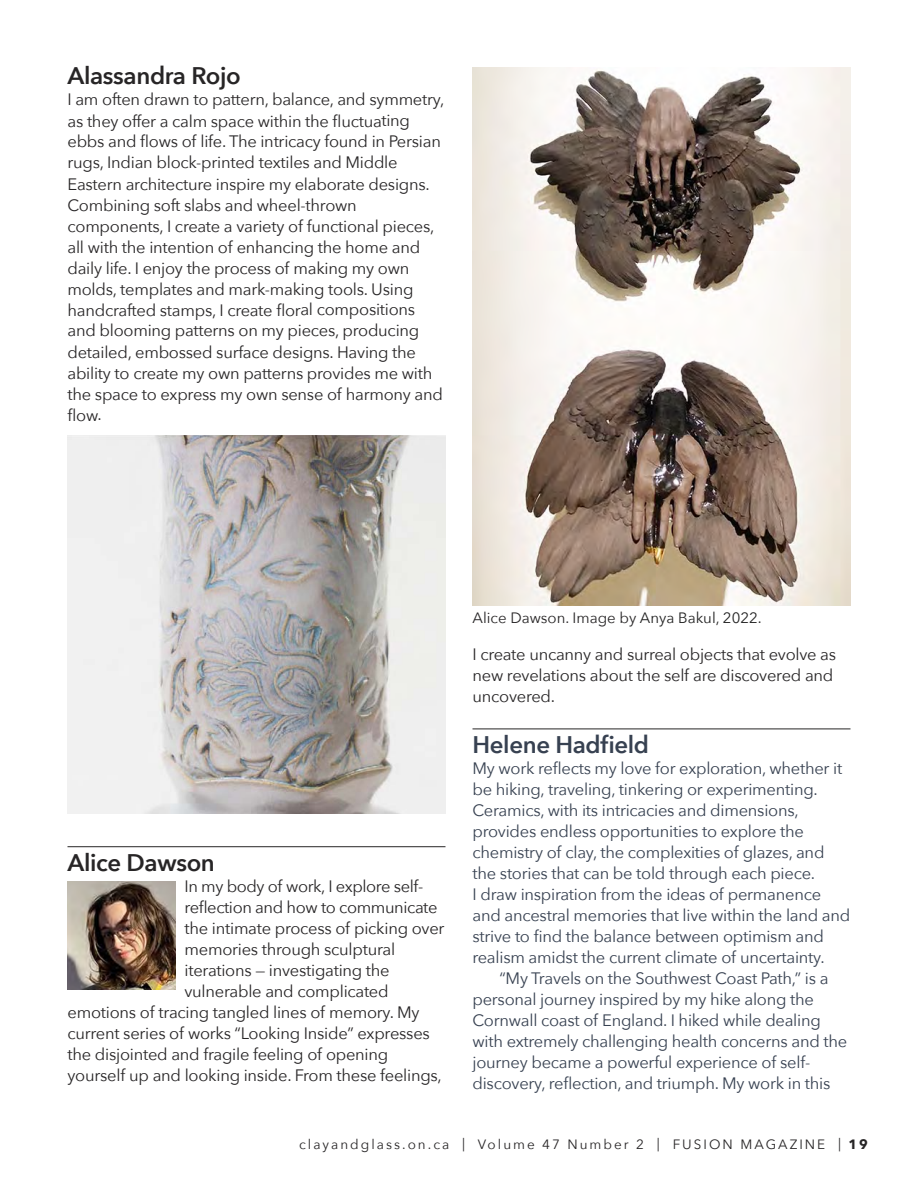
<style>
.page{position:relative;width:918px;height:1188px;background:#fff}
.page>*{position:absolute;margin:0;border:0;box-sizing:border-box;transform-origin:0 0}
.t1{font:600 24px "Avenir Next";letter-spacing:-.015em;color:#272526}
.t2{font:600 24px "Avenir Next";letter-spacing:-.015em;color:#374151}
.t3{font:16.5px/21px "Avenir Next";letter-spacing:-.015em;color:#272526}
.t4{font:16.5px/21px "Avenir Next";letter-spacing:-.015em;color:#374151}
.t5{font:15px "Avenir Next";color:#272526}
.t6{font:13.5px "Avenir Next";letter-spacing:.15em;color:#272526}
.s1{color:#222}
.s2{font-weight:700}
</style>
<div class="page">
<hr style="left:68px;top:846px;width:378px;height:1px;background:#272526">
<hr style="left:473px;top:729px;width:378px;height:1px;background:#272526">
<img style="left:68px;top:436px;width:378px;height:378px">
<img style="left:473px;top:68px;width:378px;height:538px">
<img style="left:68px;top:881px;width:108px;height:108px">
<p class="t1" style="left:68px;top:60px;width:175px">Alassandra Rojo</p>
<p class="t3" style="left:67px;top:90px;width:378px">I am often drawn to pattern, balance, and symmetry, as they offer a calm space within the fluctuating ebbs and flows of life. The intricacy found in Persian rugs, Indian block-printed textiles and Middle Eastern architecture inspire my elaborate designs.<br>Combining soft slabs and wheel-thrown components, I create a variety of functional pieces, all with the intention of enhancing the home and daily life. I enjoy the process of making my own molds, templates and mark-making tools. Using handcrafted stamps, I create floral compositions and blooming patterns on my pieces, producing detailed, embossed surface designs. Having the ability to create my own patterns provides me with the space to express my own sense of harmony and flow.</p>
<p class="t1" style="left:68px;top:847px;width:149px">Alice Dawson</p>
<p class="t3" style="left:184px;top:876px;width:240px">In my body of work, I explore self-</p>
<p class="t3" style="left:184px;top:897px;width:255px">reflection and how to communicate</p>
<p class="t3" style="left:184px;top:918px;width:262px">the intimate process of picking over</p>
<p class="t3" style="left:184px;top:939px;width:212px">memories through sculptural</p>
<p class="t3" style="left:184px;top:960px;width:207px">iterations — investigating the</p>
<p class="t3" style="left:184px;top:981px;width:206px">vulnerable and complicated</p>
<p class="t3" style="left:67px;top:1002px;width:354px">emotions of tracing tangled lines of memory. My</p>
<p class="t3" style="left:67px;top:1023px;width:364px">current series of works “Looking Inside” expresses</p>
<p class="t3" style="left:67px;top:1044px;width:322px">the disjointed and fragile feeling of opening</p>
<p class="t3" style="left:67px;top:1065px;width:376px">yourself up and looking inside. From these feelings,</p>
<p class="t5" style="left:473px;top:608px;width:291px">Alice Dawson. Image by <span class="s1">Anya Bakul, 2022.</span></p>
<p class="t3" style="left:473px;top:644px;width:365px">I create uncanny and surreal objects that evolve as new revelations about the self are discovered and uncovered.</p>
<p class="t2" style="left:473px;top:729px;width:178px">Helene Hadfield</p>
<p class="t4" style="left:472px;top:758px;width:379px">My work reflects my love for exploration, whether it be hiking, traveling, tinkering or experimenting.<br>Ceramics, with its intricacies and dimensions, provides endless opportunities to explore the chemistry of clay, the complexities of glazes, and the stories that can be told through each piece.<br>I draw inspiration from the ideas of permanence and ancestral memories that live within the land and strive to find the balance between optimism and realism amidst the current climate of uncertainty.</p>
<p class="t4" style="left:473px;top:968px;width:376px;text-indent:27px">“My Travels on the Southwest Coast Path,” is a personal journey inspired by my hike along the Cornwall coast of England. I hiked while dealing with extremely challenging health concerns and the journey became a powerful experience of self&shy;discovery, reflection, and triumph. My work in this</p>
<p class="t6" style="left:299px;top:1136px;width:570px">clayandglass.on.ca | Volume 47 Number 2 | FUSION MAGAZINE | <span class="s2">19</span></p>
</div>
